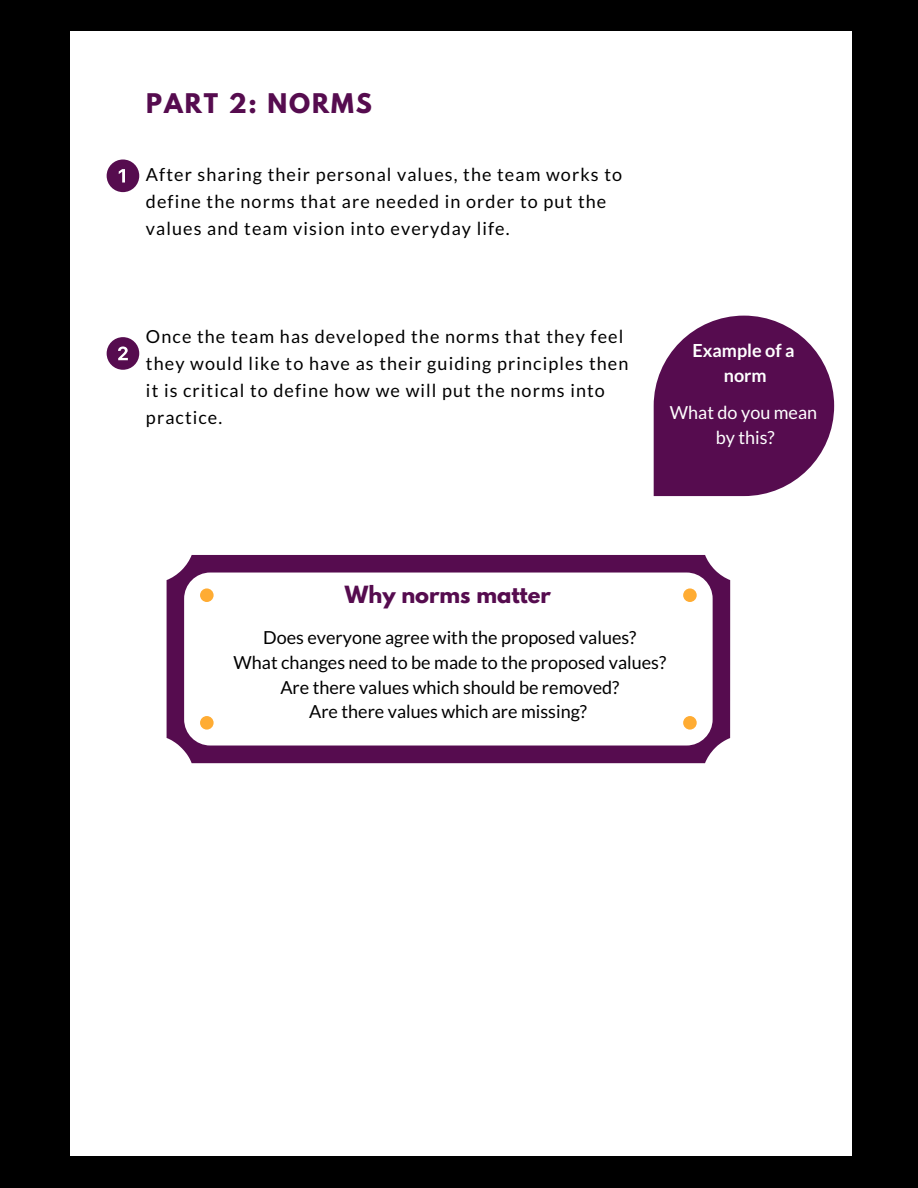
<style>
.page{position:relative;width:918px;height:1188px;background:#000}
.page>*{position:absolute;margin:0;border:0;box-sizing:border-box;transform-origin:0 0}
.t1{font:700 24px "League Spartan";letter-spacing:.08em;color:#560c4f}
.t2{font:700 21px "League Spartan";color:#560c4f}
.t3{font:18px/27px "Lato";letter-spacing:.06em;color:#000}
.t4{font:18px "Lato";color:#000}
.t5{font:18px "Lato";color:#fff}
.t6{font:700 18px "Lato";color:#fff}
</style>
<div class="page">
<div style="left:71px;top:31px;width:780px;height:1125px;background:#fff"></div>
<svg style="left:654px;top:316px;width:180px;height:180px;background:#70316a"></svg>
<svg style="left:167px;top:555px;width:563px;height:208px"></svg>
<svg style="left:107px;top:337px;width:32px;height:33px"></svg>
<svg style="left:107px;top:160px;width:32px;height:32px"></svg>
<p class="t1" style="left:146px;top:91px;width:227px">PART 2: NORMS</p>
<p class="t3" style="left:146px;top:161px;width:478px">After sharing their personal values, the team works to define the norms that are needed in order to put the values and team vision into everyday life.</p>
<p class="t3" style="left:146px;top:323px;width:484px">Once the team has developed the norms that they feel they would like to have as their guiding principles then it is critical to define how we will put the norms into practice.</p>
<p class="t6" style="left:692px;top:340px;width:104px">Example of a</p>
<p class="t6" style="left:724px;top:364px;width:44px">norm</p>
<p class="t5" style="left:670px;top:401px;width:149px">What do you mean</p>
<p class="t5" style="left:716px;top:426px;width:61px">by this?</p>
<p class="t2" style="left:345px;top:584px;width:208px">Why norms matter</p>
<p class="t4" style="left:263px;top:626px;width:375px">Does everyone agree with the proposed values?</p>
<p class="t4" style="left:234px;top:651px;width:434px">What changes need to be made to the proposed values?</p>
<p class="t4" style="left:280px;top:676px;width:340px">Are there values which should be removed?</p>
<p class="t4" style="left:309px;top:701px;width:279px">Are there values which are missing?</p>
</div>
